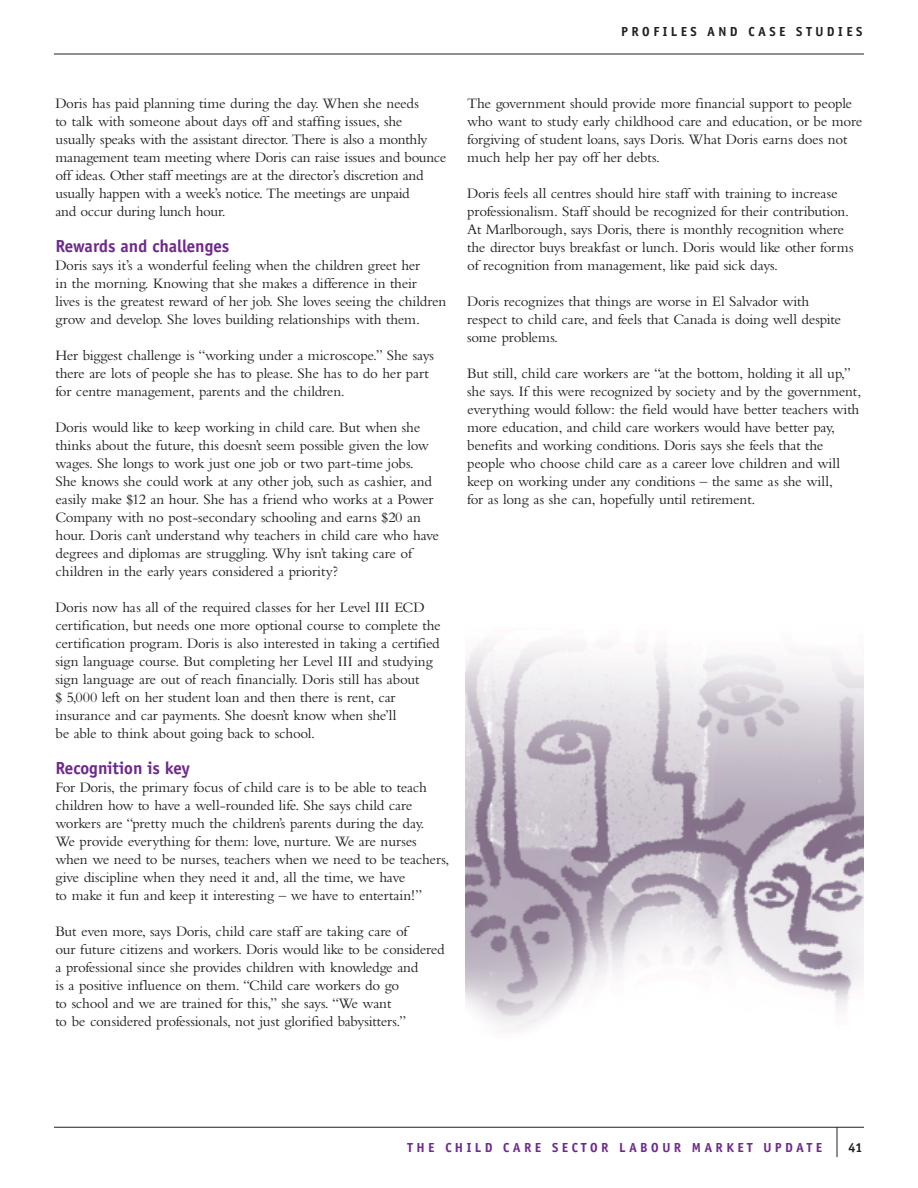
<style>
.page{position:relative;width:918px;height:1188px;background:#fff}
.page>*{position:absolute;margin:0;border:0;box-sizing:border-box;transform-origin:0 0}
.t1{font:700 18px "Officina Sans";color:#6e298d}
.t2{font:15px/18px "Bembo";letter-spacing:-.01em;color:#231f20}
.t3{font:700 13.5px "Officina Sans";letter-spacing:.26em;color:#6e298d}
.t4{font:700 13.5px "Officina Sans";letter-spacing:.26em;color:#231f20}
</style>
<div class="page">
<hr style="left:54px;top:54px;width:810px;height:1px;background:#231f20">
<hr style="left:54px;top:1127px;width:810px;height:1px;background:#231f20">
<hr style="left:837px;top:1127px;width:1px;height:30px;background:#231f20">
<img style="left:466px;top:642px;width:398px;height:388px">
<p class="t4" style="left:621px;top:26px;width:243px">PROFILES AND CASE STUDIES</p>
<p class="t2" style="left:56px;top:96px;width:392px">Doris has paid planning time during the day. When she needs<br>to talk with someone about days off and staffing issues, she<br>usually speaks with the assistant director. There is also a monthly management team meeting where Doris can raise issues and bounce off ideas. Other staff meetings are at the director’s discretion and usually happen with a week’s notice. The meetings are unpaid<br>and occur during lunch hour.</p>
<p class="t1" style="left:56px;top:239px;width:175px">Rewards and challenges</p>
<p class="t2" style="left:56px;top:258px;width:392px">Doris says it’s a wonderful feeling when the children greet her<br>in the morning. Knowing that she makes a difference in their<br>lives is the greatest reward of her job. She loves seeing the children grow and develop. She loves building relationships with them.</p>
<p class="t2" style="left:56px;top:348px;width:380px">Her biggest challenge is “working under a microscope.” She says there are lots of people she has to please. She has to do her part for centre management, parents and the children.</p>
<p class="t2" style="left:56px;top:420px;width:385px">Doris would like to keep working in child care. But when she thinks about the future, this doesn’t seem possible given the low wages. She longs to work just one job or two part-time jobs.<br>She knows she could work at any other job, such as cashier, and easily make $12 an hour. She has a friend who works at a Power Company with no post-secondary schooling and earns $20 an hour. Doris can’t understand why teachers in child care who have degrees and diplomas are struggling. Why isn’t taking care of children in the early years considered a priority?</p>
<p class="t2" style="left:56px;top:600px;width:387px">Doris now has all of the required classes for her Level III ECD certification, but needs one more optional course to complete the certification program. Doris is also interested in taking a certified sign language course. But completing her Level III and studying sign language are out of reach financially. Doris still has about<br>$ 5,000 left on her student loan and then there is rent, car insurance and car payments. She doesn’t know when she’ll<br>be able to think about going back to school.</p>
<p class="t1" style="left:56px;top:761px;width:136px">Recognition is key</p>
<p class="t2" style="left:55px;top:780px;width:395px">For Doris, the primary focus of child care is to be able to teach children how to have a well-rounded life. She says child care workers are “pretty much the children’s parents during the day.<br>We provide everything for them: love, nurture. We are nurses when we need to be nurses, teachers when we need to be teachers, give discipline when they need it and, all the time, we have<br>to make it fun and keep it interesting – we have to entertain!”</p>
<p class="t2" style="left:55px;top:924px;width:391px">But even more, says Doris, child care staff are taking care of<br>our future citizens and workers. Doris would like to be considered a professional since she provides children with knowledge and<br>is a positive influence on them. “Child care workers do go<br>to school and we are trained for this,” she says. “We want<br>to be considered professionals, not just glorified babysitters.”</p>
<p class="t2" style="left:467px;top:96px;width:397px">The government should provide more financial support to people who want to study early childhood care and education, or be more forgiving of student loans, says Doris. What Doris earns does not much help her pay off her debts.</p>
<p class="t2" style="left:467px;top:186px;width:388px">Doris feels all centres should hire staff with training to increase professionalism. Staff should be recognized for their contribution.<br>At Marlborough, says Doris, there is monthly recognition where the director buys breakfast or lunch. Doris would like other forms of recognition from management, like paid sick days.</p>
<p class="t2" style="left:467px;top:294px;width:375px">Doris recognizes that things are worse in El Salvador with respect to child care, and feels that Canada is doing well despite some problems.</p>
<p class="t2" style="left:467px;top:366px;width:396px">But still, child care workers are “at the bottom, holding it all up,” she says. If this were recognized by society and by the government, everything would follow: the field would have better teachers with more education, and child care workers would have better pay, benefits and working conditions. Doris says she feels that the people who choose child care as a career love children and will keep on working under any conditions – the same as she will,<br>for as long as she can, hopefully until retirement.</p>
<p class="t3" style="left:408px;top:1142px;width:416px">THE CHILD CARE SECTOR LABOUR MARKET UPDATE</p>
<p class="t4" style="left:848px;top:1142px;width:16px">41</p>
</div>
